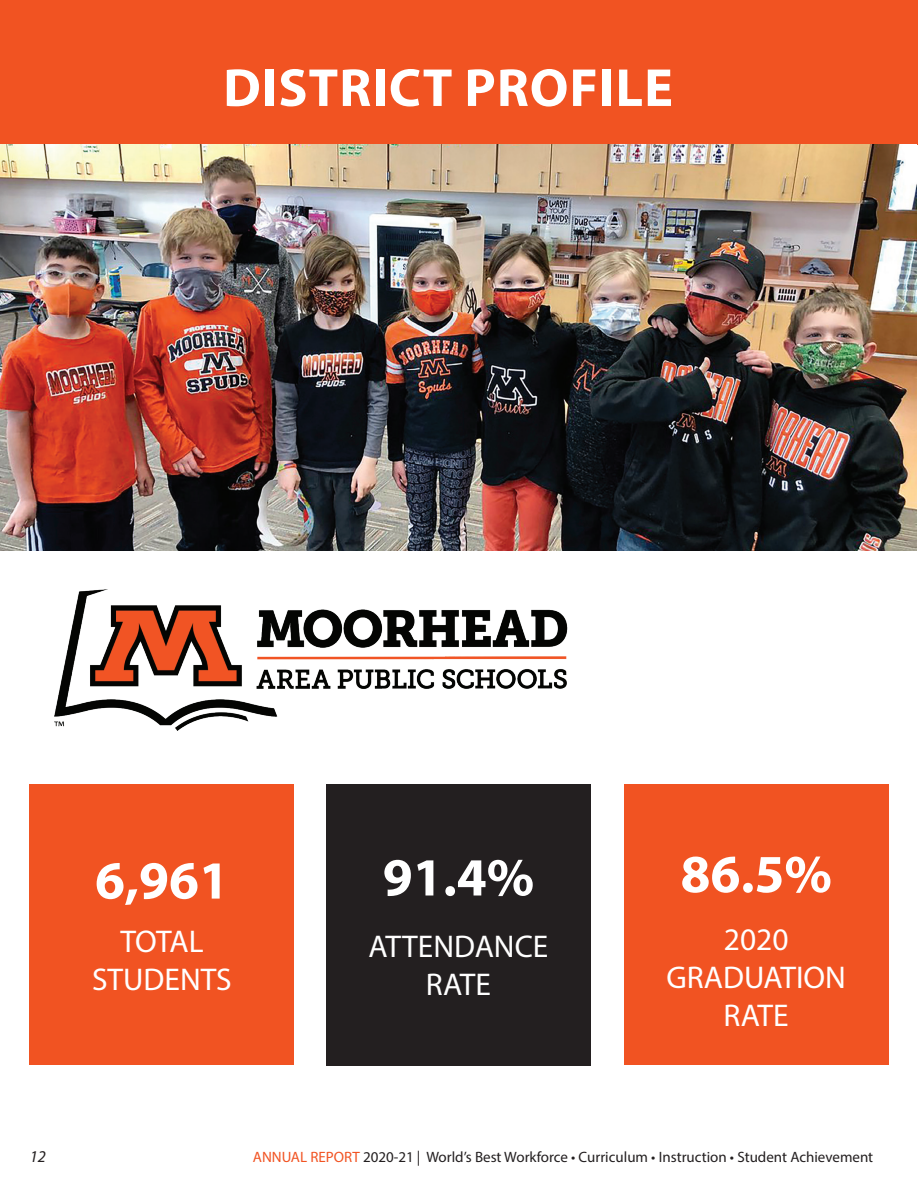
<style>
.page{position:relative;width:918px;height:1188px;background:#fff}
.page>*{position:absolute;margin:0;border:0;box-sizing:border-box;transform-origin:0 0}
.t1{font:700 54px "Myriad Pro";letter-spacing:.02em;color:#fff}
.t2{font:31.5px/37.8px "Myriad Pro";color:#fff;text-align:center}
.t3{font:italic 16.5px "Myriad Pro";color:#231f20}
.t4{font:15px "Myriad Pro";color:#231f20}
.s1{color:#f15322}
</style>
<div class="page">
<div style="left:0;top:0;width:918px;height:145px;background:#f15322"></div>
<img style="left:55px;top:589px;width:513px;height:141px">
<div style="left:624px;top:784px;width:264px;height:281px;background:#f15322"></div>
<div style="left:326px;top:784px;width:264px;height:281px;background:#231f20"></div>
<div style="left:30px;top:784px;width:264px;height:281px;background:#f15322"></div>
<img style="left:0;top:144px;width:916px;height:407px">
<h1 class="t1" style="left:223px;top:53px;width:451px">DISTRICT PROFILE</h1>
<h1 class="t1" style="left:95px;top:845px;width:135px">6,961</h1>
<h2 class="t2" style="left:92px;top:922px;width:141px">TOTAL<br>STUDENTS</h2>
<h1 class="t1" style="left:383px;top:842px;width:153px">91.4%</h1>
<h2 class="t2" style="left:369px;top:927px;width:181px">ATTENDANCE<br>RATE</h2>
<h1 class="t1" style="left:680px;top:839px;width:153px">86.5%</h1>
<h2 class="t2" style="left:666px;top:920px;width:181px">2020<br>GRADUATION<br>RATE</h2>
<p class="t3" style="left:30px;top:1146px;width:18px">12</p>
<p class="t4" style="left:253px;top:1148px;width:622px"><span class="s1">ANNUAL REPORT</span> 2020-21 | World’s Best Workforce • Curriculum • Instruction • Student Achievement</p>
</div>
